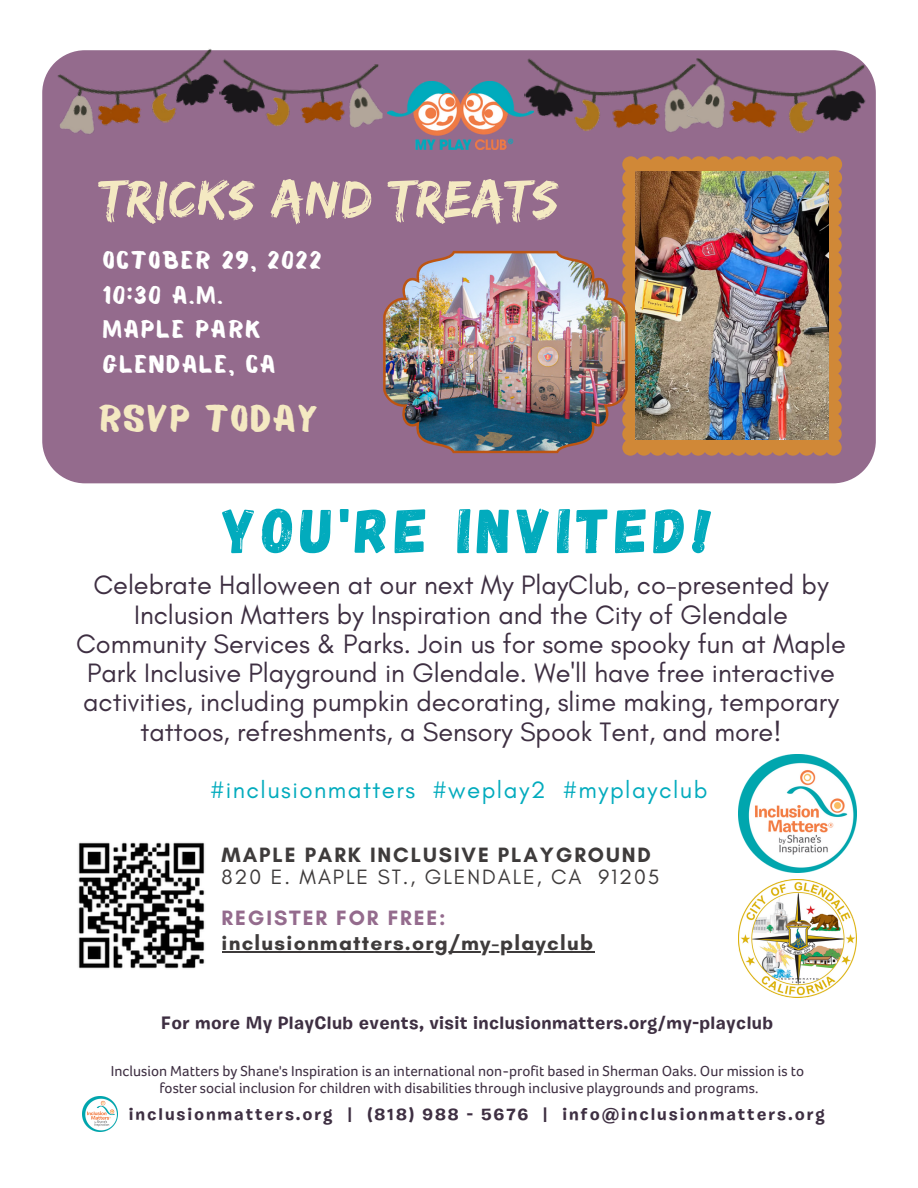
<style>
.page{position:relative;width:918px;height:1188px;background:#fff}
.page>*{position:absolute;margin:0;border:0;box-sizing:border-box;transform-origin:0 0}
.t1{font:63px "Gagalin";letter-spacing:.09em;color:#02abbd}
.t2{font:54.6px "Edo";letter-spacing:.025em;color:#f4e9c2}
.t3{font:37.35px "Balmy";letter-spacing:.05em;color:#f4e9c2}
.t4{font:27.15px/29.2px "Glacial Indifference";color:#3e2f42;text-align:center}
.t5{font:24.75px/34.5px "Balmy";letter-spacing:.08em;color:#fff}
.t6{font:24.15px "Glacial Indifference";letter-spacing:.06em;color:#02abbd}
.t7{font:700 21.15px "Glacial Indifference";letter-spacing:.06em;color:#3e3b3b}
.t8{font:21.15px "Glacial Indifference";letter-spacing:.09em;color:#3e3b3b}
.t9{font:700 21.15px "Glacial Indifference";letter-spacing:.09em;color:#3e3b3b}
.t10{font:700 21.15px "Glacial Indifference";letter-spacing:.09em;color:#946b8d}
.t11{font:700 18px "Burbank Small";letter-spacing:.02em;color:#3e2f42}
.t12{font:700 17.1px "Burbank Small";letter-spacing:.11em;color:#3e2f42}
.t13{font:15px/16.8px "Foco";color:#3e2f42;text-align:center}
</style>
<div class="page">
<img style="left:78px;top:842px;width:127px;height:127px">
<img style="left:82px;top:1096px;width:35px;height:35px">
<div style="left:42px;top:50px;width:834px;height:433px;background:#946b8d"></div>
<svg style="left:622px;top:156px;width:220px;height:300px;background:#c88540"></svg>
<img style="left:636px;top:172px;width:193px;height:268px">
<img style="left:224px;top:59px;width:160px;height:71px">
<img style="left:51px;top:49px;width:173px;height:92px">
<img style="left:383px;top:251px;width:245px;height:202px">
<img style="left:522px;top:58px;width:164px;height:77px">
<img style="left:686px;top:58px;width:181px;height:77px">
<img style="left:388px;top:82px;width:146px;height:67px">
<img style="left:738px;top:879px;width:119px;height:118px">
<hr style="left:222px;top:951px;width:372px;height:2px;background:#3e3b3b">
<img style="left:738px;top:754px;width:119px;height:118px">
<h2 class="t2" style="left:100px;top:167px;width:460px">TRICKS AND TREATS</h2>
<p class="t5" style="left:103px;top:246px;width:220px">OCTOBER 29, 2022<br>10:30 A.M.<br>MAPLE PARK<br>GLENDALE, CA</p>
<h3 class="t3" style="left:98px;top:404px;width:221px">RSVP TODAY</h3>
<h1 class="t1" style="left:223px;top:490px;width:491px">YOU'RE INVITED!</h1>
<p class="t4" style="left:76px;top:570px;width:771px">Celebrate Halloween at our next My PlayClub, co-presented by Inclusion Matters by Inspiration and the City of Glendale Community Services &amp; Parks. Join us for some spooky fun at Maple Park Inclusive Playground in Glendale. We'll have free interactive activities, including pumpkin decorating, slime making, temporary tattoos, refreshments, a Sensory Spook Tent, and more!</p>
<p class="t6" style="left:210px;top:775px;width:499px">#inclusionmatters #weplay2 #myplayclub</p>
<p class="t9" style="left:222px;top:841px;width:431px">MAPLE PARK INCLUSIVE PLAYGROUND</p>
<p class="t8" style="left:222px;top:864px;width:439px">820 E. MAPLE ST., GLENDALE, CA 91205</p>
<p class="t10" style="left:222px;top:905px;width:226px">REGISTER FOR FREE:</p>
<p class="t7" style="left:222px;top:930px;width:373px">inclusionmatters.org/my-playclub</p>
<p class="t11" style="left:161px;top:1016px;width:613px">For more My PlayClub events, visit inclusionmatters.org/my-playclub</p>
<p class="t13" style="left:111px;top:1062px;width:695px">Inclusion Matters by Shane's Inspiration is an international non-profit based in Sherman Oaks. Our mission is to foster social inclusion for children with disabilities through inclusive playgrounds and programs.</p>
<p class="t12" style="left:129px;top:1107px;width:697px">inclusionmatters.org | (818) 988 - 5676 | info@inclusionmatters.org</p>
</div>
